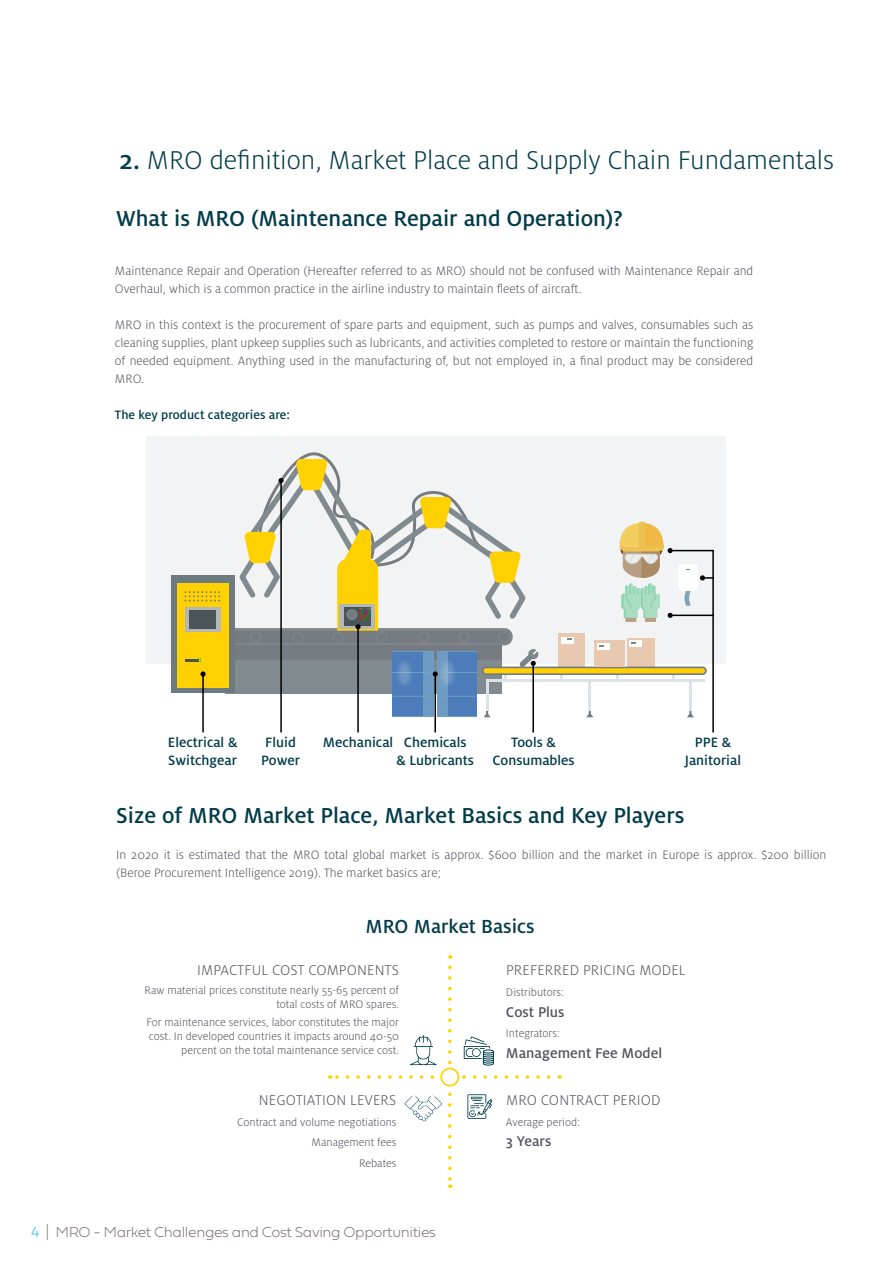
<style>
.page{position:relative;width:893px;height:1263px;background:#fff}
.page>*{position:absolute;margin:0;border:0;box-sizing:border-box;transform-origin:0 0}
.t1{font:300 28.5px "Milo OT";color:#023c4b}
.t2{font:500 24px "Milo OT";color:#023c4b}
.t3{font:500 21px "Milo OT";color:#023c4b}
.t4{font:300 15.6px "Milo OT";letter-spacing:.01em;color:#54555e}
.t5{font:500 15.6px "Milo OT";color:#54555e}
.t6{font:500 15px/18px "Milo OT";color:#023c4b}
.t7{font:100 15px "Fieldwork Geo";letter-spacing:-.025em;color:#817a78}
.t8{font:300 13.5px/18px "Milo OT";color:#54555e}
.t9{font:500 13.5px "Milo OT";color:#003d4c}
.t10{font:300 12.15px/14px "Milo OT";color:#54555e;text-align:right}
.s1{font-weight:500}
.s2{color:#3abddc}
</style>
<div class="page">
<div style="left:146px;top:436px;width:580px;height:228px;background:#f2f3f4"></div>
<div style="left:228px;top:628px;width:285px;height:17px;background:#7e868c;border-radius:8px"></div>
<div style="left:217px;top:631px;width:293px;height:12px;background:#757b80;border-radius:6px"></div>
<div style="left:225px;top:645px;width:277px;height:48px;background:#818a8f"></div>
<div style="left:225px;top:645px;width:277px;height:14px;background:#757b80"></div>
<div style="left:171px;top:576px;width:64px;height:117px;background:#6d7a7f"></div>
<div style="left:178px;top:583px;width:51px;height:104px;background:#ffd100"></div>
<div style="left:185px;top:607px;width:35px;height:24px;background:#b5b6b6"></div>
<div style="left:189px;top:610px;width:27px;height:18px;background:#495559"></div>
<div style="left:250px;top:631px;width:11px;height:11px;background:#818a8f;border-radius:50%"></div>
<div style="left:251px;top:632px;width:9px;height:9px;background:#757b80;border-radius:50%"></div>
<svg style="left:185px;top:591px;width:35px;height:10px"></svg>
<div style="left:292px;top:631px;width:11px;height:11px;background:#818a8f;border-radius:50%"></div>
<div style="left:293px;top:632px;width:9px;height:9px;background:#757b80;border-radius:50%"></div>
<div style="left:333px;top:631px;width:11px;height:11px;background:#818a8f;border-radius:50%"></div>
<div style="left:334px;top:632px;width:8px;height:9px;background:#757b80;border-radius:50%"></div>
<div style="left:376px;top:631px;width:11px;height:11px;background:#818a8f;border-radius:50%"></div>
<div style="left:377px;top:632px;width:9px;height:9px;background:#757b80;border-radius:50%"></div>
<div style="left:418px;top:631px;width:11px;height:11px;background:#818a8f;border-radius:50%"></div>
<div style="left:419px;top:632px;width:9px;height:9px;background:#757b80;border-radius:50%"></div>
<div style="left:459px;top:631px;width:11px;height:11px;background:#818a8f;border-radius:50%"></div>
<div style="left:460px;top:632px;width:8px;height:9px;background:#757b80;border-radius:50%"></div>
<div style="left:498px;top:631px;width:11px;height:11px;background:#818a8f;border-radius:50%"></div>
<div style="left:499px;top:632px;width:9px;height:9px;background:#757b80;border-radius:50%"></div>
<svg style="left:185px;top:658px;width:16px;height:4px"></svg>
<svg style="left:684px;top:591px;width:7px;height:15px"></svg>
<div style="left:678px;top:564px;width:20px;height:27px;background:#fff;border-radius:5px"></div>
<div style="left:392px;top:651px;width:40px;height:65px;background:#4c7cb9"></div>
<div style="left:423px;top:651px;width:11px;height:65px;background:#6d9bc3"></div>
<hr style="left:392px;top:716px;width:42px;height:1px;background:#6da6c2">
<img style="left:384px;top:651px;width:53px;height:46px">
<div style="left:437px;top:651px;width:40px;height:65px;background:#4c7cb9"></div>
<svg style="left:437px;top:652px;width:11px;height:64px"></svg>
<hr style="left:437px;top:672px;width:40px;height:1px;background:#6da6c2">
<hr style="left:437px;top:651px;width:40px;height:1px;background:#6da6c2">
<hr style="left:437px;top:716px;width:40px;height:1px;background:#6da6c2">
<hr style="left:437px;top:696px;width:40px;height:1px;background:#6da6c2">
<hr style="left:486px;top:679px;width:219px;height:3px;background:#dbe3e6">
<div style="left:558px;top:634px;width:27px;height:35px;background:#e8c9af"></div>
<svg style="left:484px;top:711px;width:7px;height:6px"></svg>
<hr style="left:486px;top:680px;width:2px;height:31px;background:#dbe3e6">
<svg style="left:687px;top:711px;width:7px;height:6px"></svg>
<svg style="left:586px;top:711px;width:7px;height:6px"></svg>
<div style="left:561px;top:637px;width:13px;height:6px;background:#fff"></div>
<hr style="left:589px;top:680px;width:2px;height:31px;background:#dbe3e6">
<hr style="left:689px;top:680px;width:2px;height:31px;background:#dbe3e6">
<svg style="left:330px;top:967px;width:219px;height:221px"></svg>
<div style="left:441px;top:1068px;width:17px;height:17px;background:#fff;border-radius:50%"></div>
<div style="left:440px;top:1067px;width:19px;height:19px;border:2px solid #ffd200;border-radius:50%"></div>
<hr style="left:202px;top:674px;width:2px;height:58px;background:#000">
<svg style="left:200px;top:671px;width:6px;height:5px"></svg>
<hr style="left:434px;top:674px;width:2px;height:58px;background:#000">
<svg style="left:433px;top:671px;width:5px;height:5px"></svg>
<hr style="left:357px;top:627px;width:2px;height:105px;background:#000">
<hr style="left:532px;top:663px;width:2px;height:69px;background:#000">
<svg style="left:482px;top:638px;width:225px;height:42px"></svg>
<hr style="left:712px;top:550px;width:2px;height:182px;background:#000">
<hr style="left:280px;top:480px;width:2px;height:252px;background:#000">
<svg style="left:239px;top:452px;width:287px;height:179px"></svg>
<hr style="left:671px;top:550px;width:43px;height:1px;background:#000">
<hr style="left:671px;top:615px;width:43px;height:1px;background:#000">
<svg style="left:700px;top:575px;width:14px;height:5px"></svg>
<svg style="left:619px;top:521px;width:54px;height:101px"></svg>
<h1 class="t1" style="left:119px;top:145px;width:716px"><span class="s1">2.</span> MRO definition, Market Place and Supply Chain Fundamentals</h1>
<h2 class="t2" style="left:116px;top:206px;width:508px">What is MRO (Maintenance Repair and Operation)?</h2>
<p class="t8" style="left:115px;top:262px;width:640px">Maintenance Repair and Operation (Hereafter referred to as MRO) should not be confused with Maintenance Repair and<br>Overhaul, which is a common practice in the airline industry to maintain fleets of aircraft.</p>
<p class="t8" style="left:115px;top:316px;width:640px;text-align:justify">MRO in this context is the procurement of spare parts and equipment, such as pumps and valves, consumables such as cleaning supplies, plant upkeep supplies such as lubricants, and activities completed to restore or maintain the functioning of needed equipment. Anything used in the manufacturing of, but not employed in, a final product may be considered MRO.</p>
<p class="t9" style="left:115px;top:407px;width:177px">The key product categories are:</p>
<p class="t6" style="left:168px;top:733px;width:71px">Electrical &amp;<br>Switchgear</p>
<p class="t6" style="left:261px;top:733px;width:40px">Fluid<br>Power</p>
<p class="t6" style="left:396px;top:733px;width:79px;text-indent:-74px">Mechanical Chemicals &amp; Lubricants</p>
<p class="t6" style="left:492px;top:733px;width:84px;text-align:center">Tools &amp;<br>Consumables</p>
<p class="t6" style="left:685px;top:733px;width:58px;text-align:center">PPE &amp;<br>Janitorial</p>
<h2 class="t2" style="left:116px;top:802px;width:570px">Size of MRO Market Place, Market Basics and Key Players</h2>
<p class="t8" style="left:116px;top:846px;width:712px">In 2020 it is estimated that the MRO total global market is approx. $600 billion and the market in Europe is approx. $200 billion (Beroe Procurement Intelligence 2019). The market basics are;</p>
<h3 class="t3" style="left:365px;top:914px;width:171px">MRO Market Basics</h3>
<p class="t4" style="left:197px;top:962px;width:203px">IMPACTFUL COST COMPONENTS</p>
<p class="t10" style="left:145px;top:983px;width:256px">Raw material prices constitute nearly 55-65 percent of total costs of MRO spares.</p>
<p class="t10" style="left:146px;top:1016px;width:254px">For maintenance services, labor constitutes the major cost. In developed countries it impacts around 40-50 percent on the total maintenance service cost.</p>
<p class="t4" style="left:259px;top:1091px;width:139px">NEGOTIATION LEVERS</p>
<p class="t10" style="left:237px;top:1111px;width:161px;line-height:20.9px">Contract and volume negotiations<br>Management fees<br>Rebates</p>
<p class="t7" style="left:31px;top:1220px;width:406px"><span class="s2">4</span> | MRO - Market Challenges and Cost Saving Opportunities</p>
<p class="t4" style="left:506px;top:962px;width:181px">PREFERRED PRICING MODEL</p>
<p class="t10" style="left:506px;top:985px;width:60px">Distributors:</p>
<p class="t5" style="left:506px;top:1003px;width:60px">Cost Plus</p>
<p class="t10" style="left:506px;top:1027px;width:55px">Integrators:</p>
<p class="t5" style="left:506px;top:1045px;width:158px">Management Fee Model</p>
<p class="t4" style="left:506px;top:1091px;width:156px">MRO CONTRACT PERIOD</p>
<p class="t10" style="left:506px;top:1115px;width:75px">Average period:</p>
<p class="t5" style="left:506px;top:1133px;width:47px">3 Years</p>
</div>
